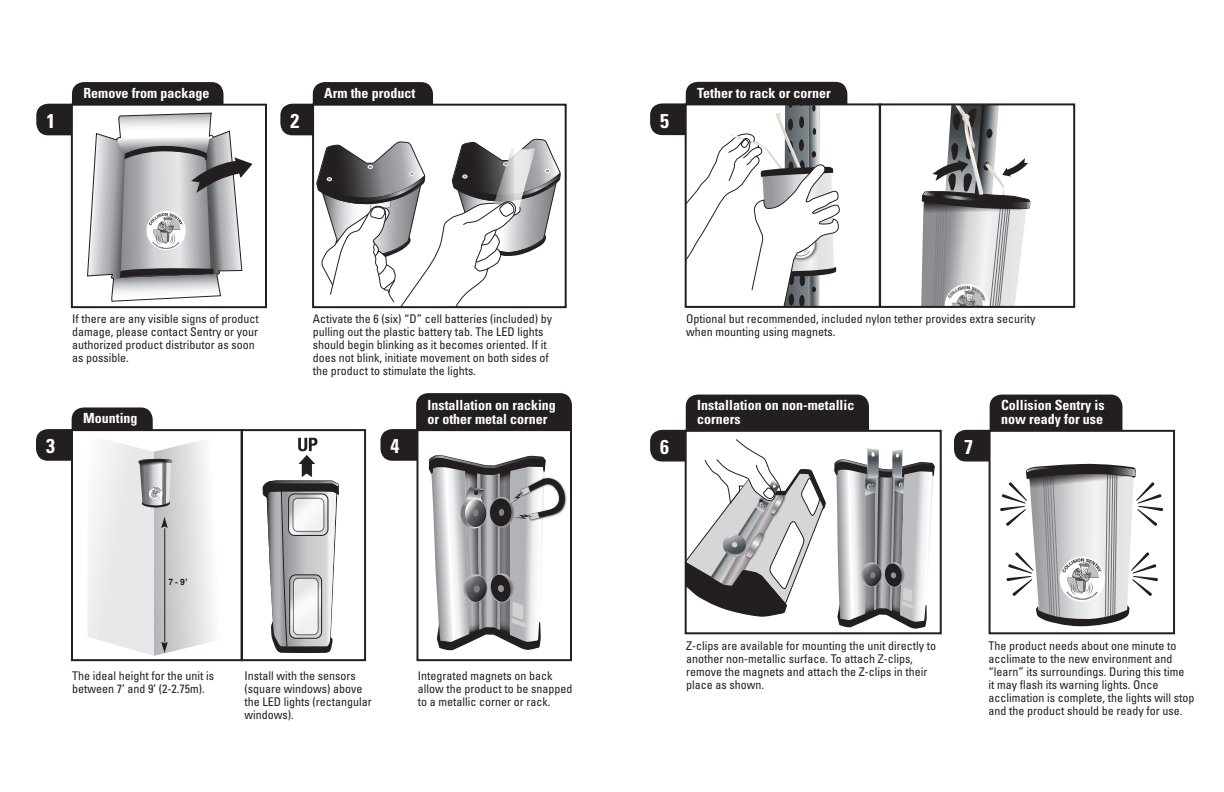
<style>
.page{position:relative;width:1224px;height:792px;background:#fff}
.page>*{position:absolute;margin:0;border:0;box-sizing:border-box;transform-origin:0 0}
.t1{font:700 condensed 20px "Univers";color:#fff}
.t2{font:700 condensed 14px/14px "Univers";color:#fff}
.t3{font:condensed 12px/13px "Univers";color:#231f20}
.t4{font:700 8.8px "Arial";color:#231f20}
</style>
<div class="page">
<div style="left:72px;top:407px;width:81px;height:39px;background:#231f20;border-radius:12px"></div>
<div style="left:416px;top:393px;width:156px;height:53px;background:#231f20;border-radius:12px"></div>
<div style="left:36px;top:429px;width:94px;height:32px;background:#231f20;border-radius:12px"></div>
<div style="left:380px;top:429px;width:94px;height:32px;background:#231f20;border-radius:12px"></div>
<div style="left:72px;top:82px;width:152px;height:38px;background:#231f20;border-radius:12px"></div>
<div style="left:313px;top:82px;width:120px;height:38px;background:#231f20;border-radius:12px"></div>
<div style="left:36px;top:104px;width:94px;height:31px;background:#231f20;border-radius:12px"></div>
<div style="left:280px;top:104px;width:94px;height:31px;background:#231f20;border-radius:12px"></div>
<div style="left:72px;top:105px;width:194px;height:202px;background:#fff"></div>
<svg style="left:87px;top:113px;width:166px;height:189px"></svg>
<div style="left:146px;top:211px;width:40px;height:39px;background:#fff;border-radius:50%"></div>
<img style="left:147px;top:211px;width:37px;height:38px">
<div style="left:71px;top:104px;width:196px;height:204px;border:2px solid #231f20"></div>
<div style="left:72px;top:430px;width:170px;height:230px;background:#fff"></div>
<svg style="left:88px;top:440px;width:126px;height:216px"></svg>
<div style="left:71px;top:429px;width:172px;height:232px;border:2px solid #231f20"></div>
<div style="left:417px;top:430px;width:154px;height:230px;background:#fff"></div>
<svg style="left:429px;top:455px;width:138px;height:195px"></svg>
<div style="left:416px;top:429px;width:156px;height:232px;border:2px solid #231f20"></div>
<svg style="left:262px;top:438px;width:77px;height:215px"></svg>
<div style="left:241px;top:429px;width:125px;height:232px;border:2px solid #231f20"></div>
<div style="left:313px;top:105px;width:253px;height:202px;background:#fff"></div>
<svg style="left:316px;top:139px;width:245px;height:166px"></svg>
<div style="left:312px;top:104px;width:255px;height:204px;border:2px solid #231f20"></div>
<div style="left:686px;top:82px;width:161px;height:38px;background:#231f20;border-radius:12px"></div>
<div style="left:686px;top:395px;width:183px;height:51px;background:#231f20;border-radius:12px"></div>
<div style="left:990px;top:395px;width:132px;height:51px;background:#231f20;border-radius:12px"></div>
<div style="left:650px;top:103px;width:94px;height:32px;background:#231f20;border-radius:12px"></div>
<div style="left:650px;top:430px;width:94px;height:32px;background:#231f20;border-radius:12px"></div>
<div style="left:954px;top:430px;width:94px;height:32px;background:#231f20;border-radius:12px"></div>
<div style="left:686px;top:104px;width:194px;height:203px;background:#fff"></div>
<svg style="left:688px;top:106px;width:152px;height:199px"></svg>
<div style="left:685px;top:103px;width:196px;height:205px;border:2px solid #231f20"></div>
<svg style="left:922px;top:106px;width:109px;height:199px"></svg>
<img style="left:945px;top:284px;width:43px;height:21px">
<div style="left:879px;top:103px;width:196px;height:205px;border:2px solid #231f20"></div>
<div style="left:686px;top:431px;width:255px;height:202px;background:#fff"></div>
<svg style="left:834px;top:448px;width:101px;height:181px"></svg>
<svg style="left:688px;top:439px;width:138px;height:178px"></svg>
<div style="left:685px;top:430px;width:257px;height:204px;border:2px solid #231f20"></div>
<div style="left:990px;top:431px;width:184px;height:202px;background:#fff"></div>
<svg style="left:1000px;top:463px;width:163px;height:163px"></svg>
<img style="left:1060px;top:557px;width:43px;height:44px">
<div style="left:989px;top:430px;width:186px;height:204px;border:2px solid #231f20"></div>
<p class="t2" style="left:83px;top:86px;width:127px">Remove from package</p>
<p class="t2" style="left:324px;top:86px;width:92px">Arm the product</p>
<h1 class="t1" style="left:46px;top:109px;width:10px">1</h1>
<h1 class="t1" style="left:290px;top:109px;width:10px">2</h1>
<p class="t3" style="left:72px;top:312px;width:188px">If there are any visible signs of product damage, please contact Sentry or your authorized product distributor as soon as possible.</p>
<p class="t3" style="left:313px;top:312px;width:241px">Activate the 6 (six) “D” cell batteries (included) by pulling out the plastic battery tab. The LED lights should begin blinking as it becomes oriented. If it does not blink, initiate movement on both sides of the product to stimulate the lights.</p>
<p class="t2" style="left:83px;top:411px;width:56px">Mounting</p>
<h1 class="t1" style="left:46px;top:434px;width:10px">3</h1>
<h1 class="t1" style="left:391px;top:434px;width:10px">4</h1>
<p class="t2" style="left:428px;top:398px;width:130px">Installation on racking or other metal corner</p>
<p class="t4" style="left:168px;top:577px;width:21px">7 - 9’</p>
<p class="t3" style="left:72px;top:669px;width:143px">The ideal height for the unit is between 7’ and 9’ (2-2.75m).</p>
<p class="t3" style="left:245px;top:669px;width:129px">Install with the sensors (square windows) above the LED lights (rectangular windows).</p>
<p class="t3" style="left:418px;top:669px;width:156px">Integrated magnets on back allow the product to be snapped to a metallic corner or rack.</p>
<h1 class="t1" style="left:660px;top:108px;width:10px">5</h1>
<p class="t2" style="left:697px;top:86px;width:135px">Tether to rack or corner</p>
<p class="t3" style="left:686px;top:312px;width:351px">Optional but recommended, included nylon tether provides extra security when mounting using magnets.</p>
<p class="t2" style="left:697px;top:398px;width:159px">Installation on non-metallic corners</p>
<p class="t2" style="left:1001px;top:398px;width:105px">Collision Sentry is now ready for use</p>
<h1 class="t1" style="left:660px;top:435px;width:10px">6</h1>
<h1 class="t1" style="left:964px;top:435px;width:10px">7</h1>
<p class="t3" style="left:686px;top:639px;width:251px">Z-clips are available for mounting the unit directly to another non-metallic surface. To attach Z-clips, remove the magnets and attach the Z-clips in their place as shown.</p>
<p class="t3" style="left:989px;top:639px;width:207px">The product needs about one minute to acclimate to the new environment and “learn” its surroundings. During this time<br>it may flash its warning lights. Once acclimation is complete, the lights will stop and the product should be ready for use.</p>
</div>
